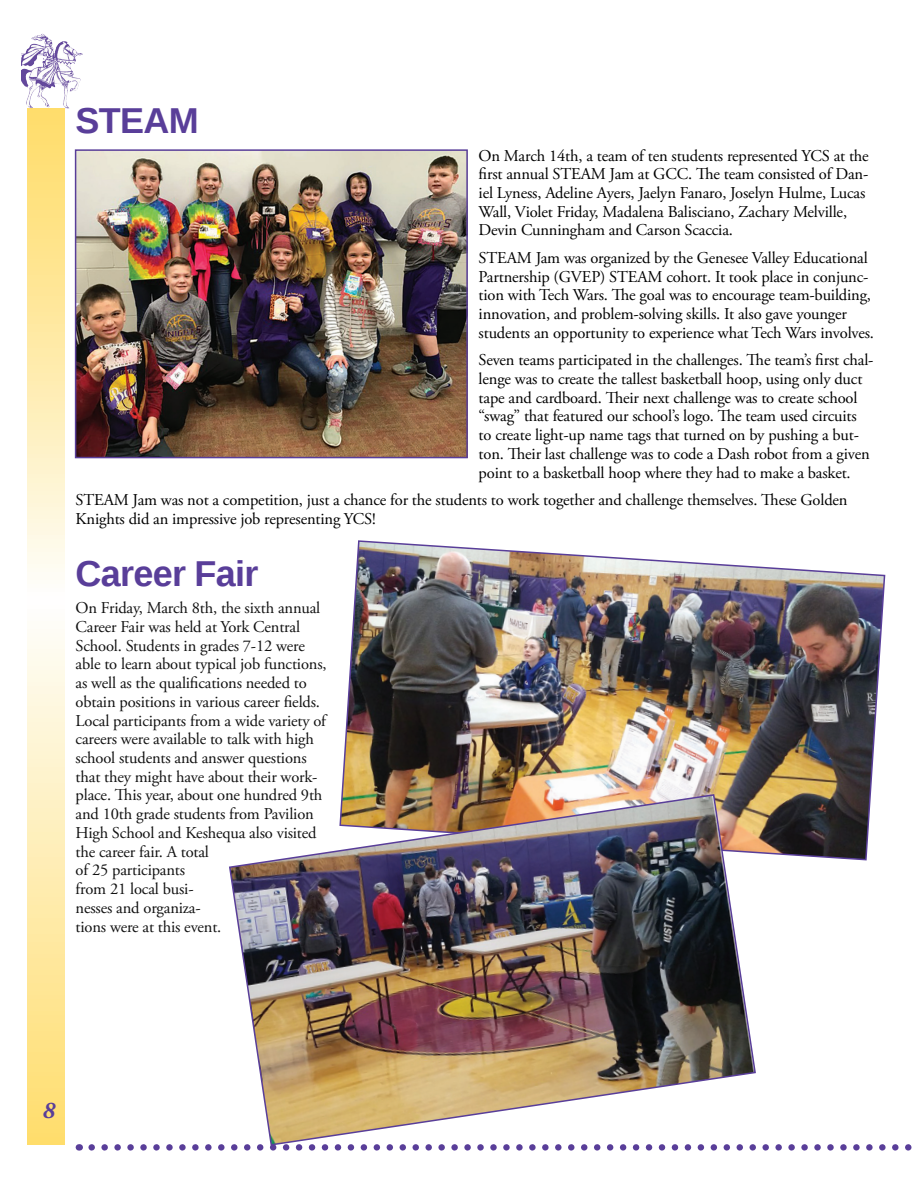
<style>
.page{position:relative;width:918px;height:1188px;background:#fff}
.page>*{position:absolute;margin:0;border:0;box-sizing:border-box;transform-origin:0 0}
.t1{font:700 36px "Liberation Sans";letter-spacing:-.02em;color:#593e99}
.t2{font:italic 700 24px "Adobe Garamond Pro";color:#593e99}
.t3{font:16.5px/18.8px "Adobe Garamond Pro";letter-spacing:-.01em;color:#000}
.t4{font:16.5px/18.8px "Adobe Garamond Pro";letter-spacing:-.01em;color:#111}
</style>
<div class="page">
<svg style="left:27px;top:108px;width:38px;height:1037px;background:#feecb0"></svg>
<img style="left:21px;top:34px;width:26px;height:35px">
<svg style="left:92px;top:1144px;width:820px;height:7px"></svg>
<img style="left:78px;top:152px;width:387px;height:303px">
<div style="left:75px;top:149px;width:393px;height:309px;border:2px solid #593e99"></div>
<img style="left:341px;top:540px;width:545px;height:321px">
<img style="left:228px;top:793px;width:529px;height:354px">
<h1 class="t1" style="left:76px;top:96px;width:125px">STEAM</h1>
<p class="t3" style="left:479px;top:146px;width:392px">On March 14th, a team of ten students represented YCS at the first annual STEAM Jam at GCC. The team consisted of Dan&shy;iel Lyness, Adeline Ayers, Jaelyn Fanaro, Joselyn Hulme, Lucas Wall, Violet Friday, Madalena Balisciano, Zachary Melville, Devin Cunningham and Carson Scaccia.</p>
<p class="t3" style="left:479px;top:249px;width:397px">STEAM Jam was organized by the Genesee Valley Educational Partnership (GVEP) STEAM cohort. It took place in conjunc&shy;tion with Tech Wars. The goal was to encourage team-building, innovation, and problem-solving skills. It also gave younger students an opportunity to experience what Tech Wars involves.</p>
<p class="t3" style="left:479px;top:351px;width:396px">Seven teams participated in the challenges. The team’s first chal&shy;lenge was to create the tallest basketball hoop, using only duct tape and cardboard. Their next challenge was to create school “swag” that featured our school’s logo. The team used circuits to create light-up name tags that turned on by pushing a but&shy;ton. Their last challenge was to code a Dash robot from a given point to a basketball hoop where they had to make a basket.</p>
<p class="t3" style="left:76px;top:491px;width:774px">STEAM Jam was not a competition, just a chance for the students to work together and challenge themselves. These Golden<br>Knights did an impressive job representing YCS!</p>
<h1 class="t1" style="left:76px;top:548px;width:184px">Career Fair</h1>
<p class="t4" style="left:76px;top:599px;width:253px">On Friday, March 8th, the sixth annual Career Fair was held at York Central School. Students in grades 7-12 were able to learn about typical job functions, as well as the qualifications needed to obtain positions in various career fields.<br>Local participants from a wide variety of careers were available to talk with high school students and answer questions that they might have about their work&shy;place. This year, about one hundred 9th and 10th grade students from Pavilion High School and Keshequa also visited the career fair. A total<br>of 25 participants<br>from 21 local busi-<br>nesses and organiza-<br>tions were at this event.</p>
<h2 class="t2" style="left:42px;top:1097px;width:14px">8</h2>
</div>
